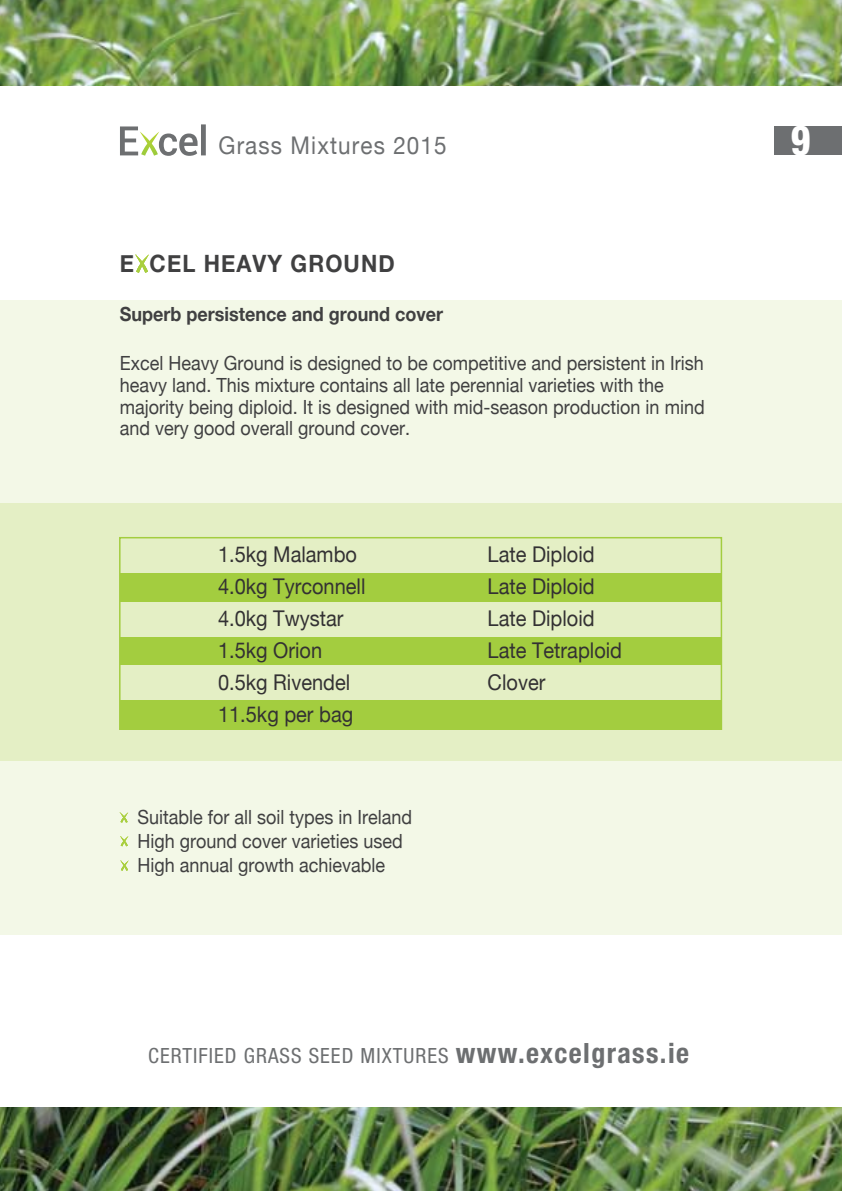
<style>
.page{position:relative;width:842px;height:1191px;background:#fff}
.page>*{position:absolute;margin:0;border:0;box-sizing:border-box;transform-origin:0 0}
.t1{font:800 condensed 41.6px "Helvetica Neue LT Std";color:#fff;scale:.92 1}
.t2{font:24.4px "Helvetica Neue";letter-spacing:.05em;color:#6d6f71;scale:.92 1}
.t3{font:700 23.8px "Helvetica Neue";letter-spacing:.05em;color:#404041;scale:.92 1}
.t4{font:21.6px "Helvetica Neue";color:#333133;scale:.92 1}
.t5{font:condensed 21px "Helvetica Neue LT Std";letter-spacing:.05em;color:#6d6f71}
.t6{font:19.6px/21.6px "Helvetica Neue";color:#404041;scale:.92 1}
.t7{font:700 19.6px "Helvetica Neue";color:#404041;scale:.92 1}
.s1{font-weight:700;font-size:28px}
</style>
<div class="page">
<img style="left:0;top:0;width:842px;height:86px">
<img style="left:0;top:1107px;width:842px;height:84px">
<div style="left:0;top:301px;width:842px;height:634px;background:#f3f8e7"></div>
<div style="left:0;top:504px;width:842px;height:257px;background:#e4efc5"></div>
<svg style="left:120px;top:124px;width:86px;height:32px"></svg>
<div style="left:774px;top:126px;width:68px;height:29px;background:#6d6f71"></div>
<div style="left:120px;top:573px;width:601px;height:28px;background:#a3cd3f"></div>
<div style="left:120px;top:637px;width:601px;height:27px;background:#a3cd3f"></div>
<div style="left:120px;top:700px;width:601px;height:29px;background:#a3cd3f"></div>
<div style="left:119px;top:537px;width:603px;height:193px;border:2px solid #a3cd3f"></div>
<svg style="left:120px;top:812px;width:8px;height:10px"></svg>
<svg style="left:120px;top:836px;width:8px;height:10px"></svg>
<svg style="left:120px;top:860px;width:9px;height:10px"></svg>
<svg style="left:135px;top:254px;width:14px;height:19px"></svg>
<p class="t2" style="left:219px;top:131px;width:249px">Grass Mixtures 2015</p>
<h1 class="t1" style="left:791px;top:114px;width:23px">9</h1>
<p class="t3" style="left:120px;top:249px;width:300px">E CEL HEAVY GROUND</p>
<p class="t7" style="left:120px;top:302px;width:353px">Superb persistence and ground cover</p>
<p class="t6" style="left:120px;top:352px;width:637px">Excel Heavy Ground is designed to be competitive and persistent in Irish heavy land. This mixture contains all late perennial varieties with the majority being diploid. It is designed with mid-season production in mind and very good overall ground cover.</p>
<p class="t4" style="left:218px;top:541px;width:153px">1.5kg Malambo</p>
<p class="t4" style="left:488px;top:541px;width:118px">Late Diploid</p>
<p class="t4" style="left:218px;top:573px;width:162px">4.0kg Tyrconnell</p>
<p class="t4" style="left:488px;top:573px;width:118px">Late Diploid</p>
<p class="t4" style="left:218px;top:605px;width:138px">4.0kg Twystar</p>
<p class="t4" style="left:488px;top:605px;width:118px">Late Diploid</p>
<p class="t4" style="left:218px;top:637px;width:115px">1.5kg Orion</p>
<p class="t4" style="left:488px;top:637px;width:148px">Late Tetraploid</p>
<p class="t4" style="left:218px;top:669px;width:145px">0.5kg Rivendel</p>
<p class="t4" style="left:488px;top:669px;width:64px">Clover</p>
<p class="t4" style="left:218px;top:701px;width:148px">11.5kg per bag</p>
<p class="t6" style="left:138px;top:805px;width:300px;line-height:24px">Suitable for all soil types in Ireland<br>High ground cover varieties used<br>High annual growth achievable</p>
<p class="t5" style="left:148px;top:1043px;width:542px">CERTIFIED GRASS SEED MIXTURES <span class="s1">www.excelgrass.ie</span></p>
</div>
